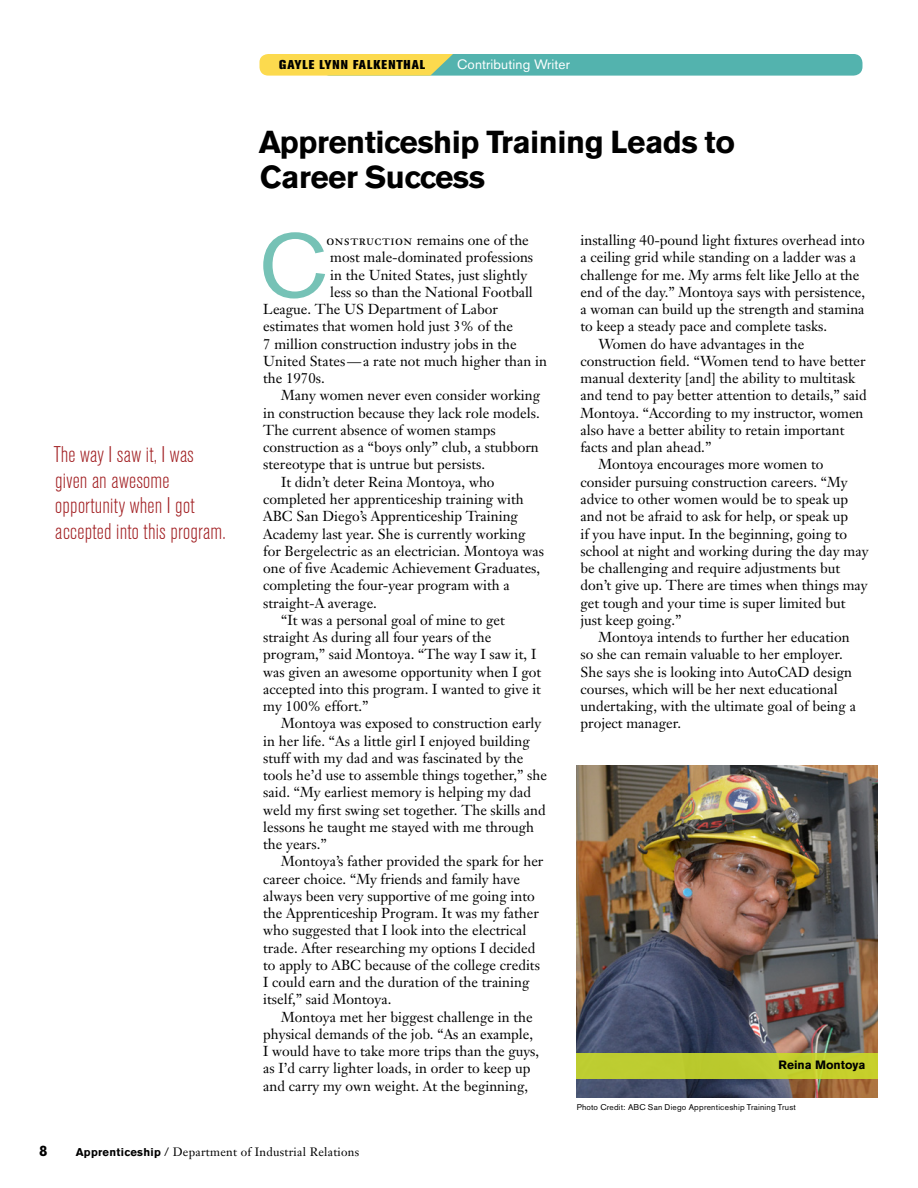
<style>
.page{position:relative;width:918px;height:1188px;background:#fff}
.page>*{position:absolute;margin:0;border:0;box-sizing:border-box;transform-origin:0 0}
.t1{font:89.25px "Akzidenz Grotesk BE";color:#76c2b6}
.t2{font:700 31.5px/34.5px "Akzidenz Grotesk BE";letter-spacing:-.015em;color:#000}
.t3{font:300 condensed 22.5px/25.5px "Akzidenz Grotesk BE";letter-spacing:.01em;color:#a11e21}
.t4{font:700 15px "Akzidenz Grotesk BE";color:#000}
.t5{font:14.25px/17.2px "Janson Text";color:#000}
.t6{font:13.5px "Akzidenz Grotesk BE";letter-spacing:.01em;color:#fff}
.t7{font:800 12.75px "Akzidenz Grotesk BE";letter-spacing:.08em;color:#000}
.t8{font:12px "Janson Text";letter-spacing:.02em;color:#000}
.t9{font:700 12px "Akzidenz Grotesk BE";color:#000}
.t10{font:8.25px "Akzidenz Grotesk BE";letter-spacing:.025em;color:#000}
.s1{font-family:"Janson Text Roman SC"}
.s2{font-family:"Akzidenz Grotesk BE";font-weight:700;font-size:11.25px}
</style>
<div class="page">
<div style="left:321px;top:54px;width:541px;height:22px;background:#53b3ae;border-radius:9px"></div>
<svg style="left:260px;top:54px;width:193px;height:22px;background:#f1d857"></svg>
<img style="left:576px;top:765px;width:302px;height:333px">
<div style="left:576px;top:1053px;width:302px;height:25px;background:#becd30"></div>
<p class="t7" style="left:279px;top:57px;width:147px">GAYLE LYNN FALKENTHAL</p>
<p class="t6" style="left:457px;top:57px;width:114px">Contributing Writer</p>
<p class="t3" style="left:54px;top:443px;width:141px">The way I saw it, I was</p>
<p class="t3" style="left:55px;top:468px;width:141px">given an awesome opportunity when I got</p>
<p class="t3" style="left:55px;top:519px;width:172px">accepted into this program.</p>
<h2 class="t2" style="left:259px;top:125px;width:478px">Apprenticeship Training Leads to<br>Career Success</h2>
<p class="t1" style="left:259px;top:213px;width:68px">C</p>
<p class="t5" style="left:326px;top:231px;width:204px"><span class="s1">onstruction</span> remains one of the</p>
<p class="t5" style="left:330px;top:249px;width:204px">most male-dominated professions</p>
<p class="t5" style="left:330px;top:266px;width:199px">in the United States, just slightly</p>
<p class="t5" style="left:330px;top:283px;width:204px">less so than the National Football</p>
<p class="t5" style="left:263px;top:301px;width:236px">League. The US Department of Labor</p>
<p class="t5" style="left:263px;top:318px;width:251px">estimates that women hold just 3% of the</p>
<p class="t5" style="left:263px;top:335px;width:255px">7 million construction industry jobs in the</p>
<p class="t5" style="left:263px;top:352px;width:285px">United States — a rate not much higher than in</p>
<p class="t5" style="left:263px;top:370px;width:63px">the 1970s.</p>
<p class="t5" style="left:263px;top:387px;width:278px;text-indent:18px">Many women never even consider working in construction because they lack role models.<br>The current absence of women stamps construction as a “boys only” club, a stubborn stereotype that is untrue but persists.</p>
<p class="t5" style="left:263px;top:473px;width:282px;text-indent:18px">It didn’t deter Reina Montoya, who completed her apprenticeship training with ABC San Diego’s Apprenticeship Training Academy last year. She is currently working for Bergelectric as an electrician. Montoya was one of five Academic Achievement Graduates, completing the four-year program with a straight-A average.</p>
<p class="t5" style="left:263px;top:611px;width:280px;text-indent:18px">“It was a personal goal of mine to get straight As during all four years of the program,” said Montoya. “The way I saw it, I was given an awesome opportunity when I got accepted into this program. I wanted to give it my 100% effort.”</p>
<p class="t5" style="left:263px;top:715px;width:285px;text-indent:18px">Montoya was exposed to construction early in her life. “As a little girl I enjoyed building stuff with my dad and was fascinated by the tools he’d use to assemble things together,” she said. “My earliest memory is helping my dad weld my first swing set together. The skills and lessons he taught me stayed with me through the years.”</p>
<p class="t5" style="left:263px;top:853px;width:282px;text-indent:18px">Montoya’s father provided the spark for her career choice. “My friends and family have always been very supportive of me going into the Apprenticeship Program. It was my father who suggested that I look into the electrical trade. After researching my options I decided to apply to ABC because of the college credits I could earn and the duration of the training itself,” said Montoya.</p>
<p class="t5" style="left:263px;top:1008px;width:277px;text-indent:18px">Montoya met her biggest challenge in the physical demands of the job. “As an example, I would have to take more trips than the guys, as I’d carry lighter loads, in order to keep up and carry my own weight. At the beginning,</p>
<p class="t5" style="left:580px;top:231px;width:286px">installing 40-pound light fxtures overhead into a ceiling grid while standing on a ladder was a challenge for me. My arms felt like Jello at the end of the day.” Montoya says with persistence, a woman can build up the strength and stamina to keep a steady pace and complete tasks.</p>
<p class="t5" style="left:580px;top:335px;width:288px;text-indent:18px">Women do have advantages in the construction feld. “Women tend to have better manual dexterity [and] the ability to multitask and tend to pay better attention to details,” said Montoya. “According to my instructor, women also have a better ability to retain important facts and plan ahead.”</p>
<p class="t5" style="left:580px;top:456px;width:269px;text-align:center">Montoya encourages more women to consider pursuing construction careers. “My advice to other women would be to speak up</p>
<p class="t5" style="left:580px;top:508px;width:290px">and not be afraid to ask for help, or speak up<br>if you have input. In the beginning, going to school at night and working during the day may be challenging and require adjustments but don’t give up. There are times when things may get tough and your time is super limited but just keep going.”</p>
<p class="t5" style="left:580px;top:628px;width:277px;text-indent:18px">Montoya intends to further her education so she can remain valuable to her employer.<br>She says she is looking into AutoCAD design courses, which will be her next educational undertaking, with the ultimate goal of being a project manager.</p>
<p class="t9" style="left:779px;top:1058px;width:88px">Reina Montoya</p>
<p class="t10" style="left:577px;top:1102px;width:221px">Photo Credit: ABC San Diego Apprenticeship Training Trust</p>
<p class="t4" style="left:39px;top:1143px;width:10px">8</p>
<p class="t8" style="left:76px;top:1145px;width:285px"><span class="s2">Apprenticeship</span> / Department of Industrial Relations</p>
</div>
